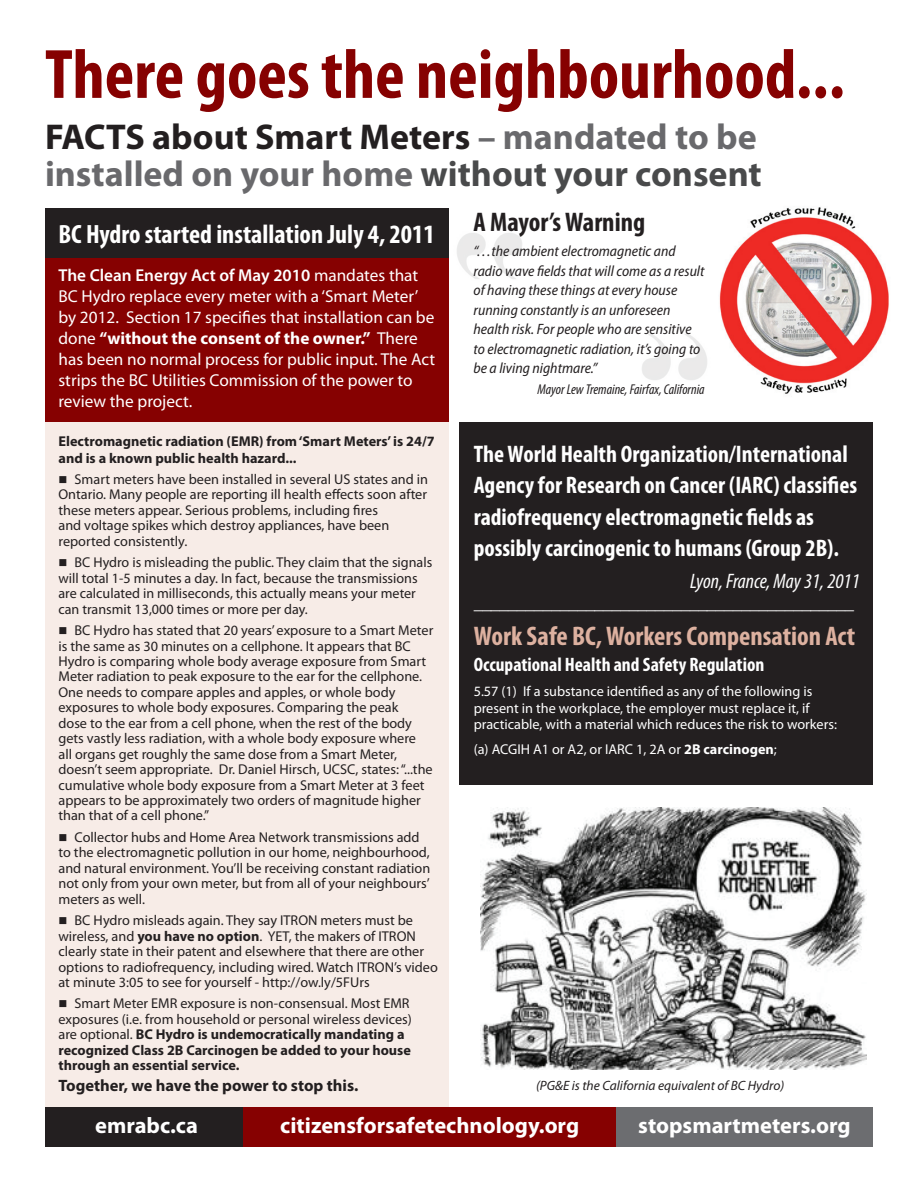
<style>
.page{position:relative;width:918px;height:1188px;background:#fff}
.page>*{position:absolute;margin:0;border:0;box-sizing:border-box;transform-origin:0 0}
.t1{font:700 condensed 70.5px "Myriad Pro";color:#860101}
.t2{font:700 36px/37.5px "Myriad Pro";color:#69696c}
.t3{font:700 condensed 27px "Myriad Pro";color:#ddb1a0}
.t4{font:700 condensed 27px "Myriad Pro";color:#231f20}
.t5{font:700 condensed 26.55px "Myriad Pro";color:#fff}
.t6{font:700 condensed 24px/31.5px "Myriad Pro";color:#fff}
.t7{font:700 22.5px "Myriad Pro";color:#fff}
.t8{font:italic condensed 21px "Myriad Pro";color:#fff}
.t9{font:700 condensed 19.5px "Myriad Pro";color:#fff}
.t10{font:600 18px "Myriad Pro";color:#fff}
.t11{font:17.25px/21px "Myriad Pro";color:#fff}
.t12{font:700 16.5px "Myriad Pro";color:#231f20}
.t13{font:italic semi-condensed 15px/19.5px "Myriad Pro";color:#231f20}
.t14{font:14.25px/15.5px "Myriad Pro";color:#231f20}
.t15{font:14.25px/16.5px "Myriad Pro";color:#fff}
.t16{font:700 14.25px/16.5px "Myriad Pro";color:#231f20}
.t17{font:italic condensed 14.25px "Myriad Pro";color:#231f20}
.t18{font:italic 13.5px "Myriad Pro";color:#231f20}
.s1{color:#231f20}
.s2{color:#494a4b}
.s3{font-weight:600}
.s4{font-weight:700}
</style>
<div class="page">
<div style="left:45px;top:279px;width:403px;height:852px;background:#f7ece7"></div>
<div style="left:45px;top:249px;width:403px;height:173px;background:#860101"></div>
<div style="left:45px;top:208px;width:403px;height:49px;background:#231f20"></div>
<div style="left:45px;top:1107px;width:828px;height:40px;background:#231f20"></div>
<div style="left:616px;top:1107px;width:257px;height:40px;background:#6c6d70"></div>
<div style="left:244px;top:1107px;width:372px;height:40px;background:#860101"></div>
<img style="left:719px;top:207px;width:170px;height:187px">
<img style="left:457px;top:233px;width:65px;height:46px">
<div style="left:459px;top:422px;width:414px;height:362px;background:#231f20"></div>
<img style="left:642px;top:334px;width:65px;height:46px">
<img style="left:480px;top:807px;width:386px;height:263px">
<h1 class="t1" style="left:45px;top:30px;width:801px">There goes the neighbourhood...</h1>
<h2 class="t2" style="left:45px;top:117px;width:718px"><span class="s1">FACTS about Smart Meters</span> – mandated to be installed on your home <span class="s2">without your consent</span></h2>
<h3 class="t5" style="left:58px;top:217px;width:378px">BC Hydro started installation July 4, 2011</h3>
<p class="t11" style="left:58px;top:265px;width:378px"><span class="s3">The Clean Energy Act of May 2010</span> mandates that BC Hydro replace every meter with a ‘Smart Meter’ by 2012. Section 17 specifies that installation can be done <span class="s4">“without the consent of the owner.”</span> There has been no normal process for public input. The Act strips the BC Utilities Commission of the power to review the project.</p>
<p class="t16" style="left:58px;top:433px;width:378px">Electromagnetic radiation (EMR) from ‘Smart Meters’ is 24/7 and is a known public health hazard...</p>
<p class="t14" style="left:58px;top:471px;width:371px">■ Smart meters have been installed in several US states and in Ontario. Many people are reporting ill health effects soon after these meters appear. Serious problems, including fires<br>and voltage spikes which destroy appliances, have been reported consistently.</p>
<p class="t14" style="left:58px;top:555px;width:375px">■ BC Hydro is misleading the public. They claim that the signals will total 1-5 minutes a day. In fact, because the transmissions are calculated in milliseconds, this actually means your meter can transmit 13,000 times or more per day.</p>
<p class="t14" style="left:58px;top:622px;width:376px">■ BC Hydro has stated that 20 years’ exposure to a Smart Meter is the same as 30 minutes on a cellphone. It appears that BC Hydro is comparing whole body average exposure from Smart Meter radiation to peak exposure to the ear for the cellphone.<br>One needs to compare apples and apples, or whole body exposures to whole body exposures. Comparing the peak<br>dose to the ear from a cell phone, when the rest of the body gets vastly less radiation, with a whole body exposure where<br>all organs get roughly the same dose from a Smart Meter, doesn’t seem appropriate. Dr. Daniel Hirsch, UCSC, states: “...the cumulative whole body exposure from a Smart Meter at 3 feet appears to be approximately two orders of magnitude higher than that of a cell phone.”</p>
<p class="t14" style="left:58px;top:829px;width:373px">■ Collector hubs and Home Area Network transmissions add to the electromagnetic pollution in our home, neighbourhood, and natural environment. You’ll be receiving constant radiation not only from your own meter, but from all of your neighbours’ meters as well.</p>
<p class="t14" style="left:58px;top:912px;width:381px">■ BC Hydro misleads again. They say ITRON meters must be wireless, and <span class="s4">you have no option</span>. YET, the makers of ITRON clearly state in their patent and elsewhere that there are other options to radiofrequency, including wired. Watch ITRON’s video at minute 3:05 to see for yourself - http://ow.ly/5FUrs</p>
<p class="t14" style="left:58px;top:996px;width:355px">■ Smart Meter EMR exposure is non-consensual. Most EMR exposures (i.e. from household or personal wireless devices) are optional. <span class="s4">BC Hydro is undemocratically mandating a recognized Class 2B Carcinogen be added to your house through an essential service.</span></p>
<p class="t12" style="left:58px;top:1075px;width:301px">Together, we have the power to stop this.</p>
<h3 class="t4" style="left:474px;top:205px;width:173px">A Mayor’s Warning</h3>
<p class="t13" style="left:474px;top:242px;width:232px">“…the ambient electromagnetic and radio wave fields that will come as a result of having these things at every house running constantly is an unforeseen health risk. For people who are sensitive to electromagnetic radiation, it’s going to be a living nightmare.”</p>
<p class="t17" style="left:538px;top:381px;width:169px">Mayor Lew Tremaine, Fairfax, California</p>
<h3 class="t6" style="left:474px;top:438px;width:385px">The World Health Organization/International Agency for Research on Cancer (IARC) classifies radiofrequency electromagnetic fields as possibly carcinogenic to humans (Group 2B).</h3>
<h3 class="t8" style="left:690px;top:568px;width:171px">Lyon, France, May 31, 2011</h3>
<p class="t10" style="left:474px;top:592px;width:382px">____________________________________________</p>
<h3 class="t3" style="left:474px;top:619px;width:383px">Work Safe BC, Workers Compensation Act</h3>
<h3 class="t9" style="left:474px;top:652px;width:292px">Occupational Health and Safety Regulation</h3>
<p class="t15" style="left:474px;top:683px;width:365px">5.57 (1) If a substance identified as any of the following is present in the workplace, the employer must replace it, if practicable, with a material which reduces the risk to workers:</p>
<p class="t15" style="left:474px;top:741px;width:305px">(a) ACGIH A1 or A2, or IARC 1, 2A or <span class="s4">2B carcinogen</span>;</p>
<p class="t18" style="left:536px;top:1077px;width:250px">(PG&amp;E is the California equivalent of BC Hydro)</p>
<h3 class="t7" style="left:95px;top:1111px;width:104px">emrabc.ca</h3>
<h3 class="t7" style="left:280px;top:1111px;width:300px">citizensforsafetechnology.org</h3>
<h3 class="t7" style="left:638px;top:1111px;width:214px">stopsmartmeters.org</h3>
</div>
